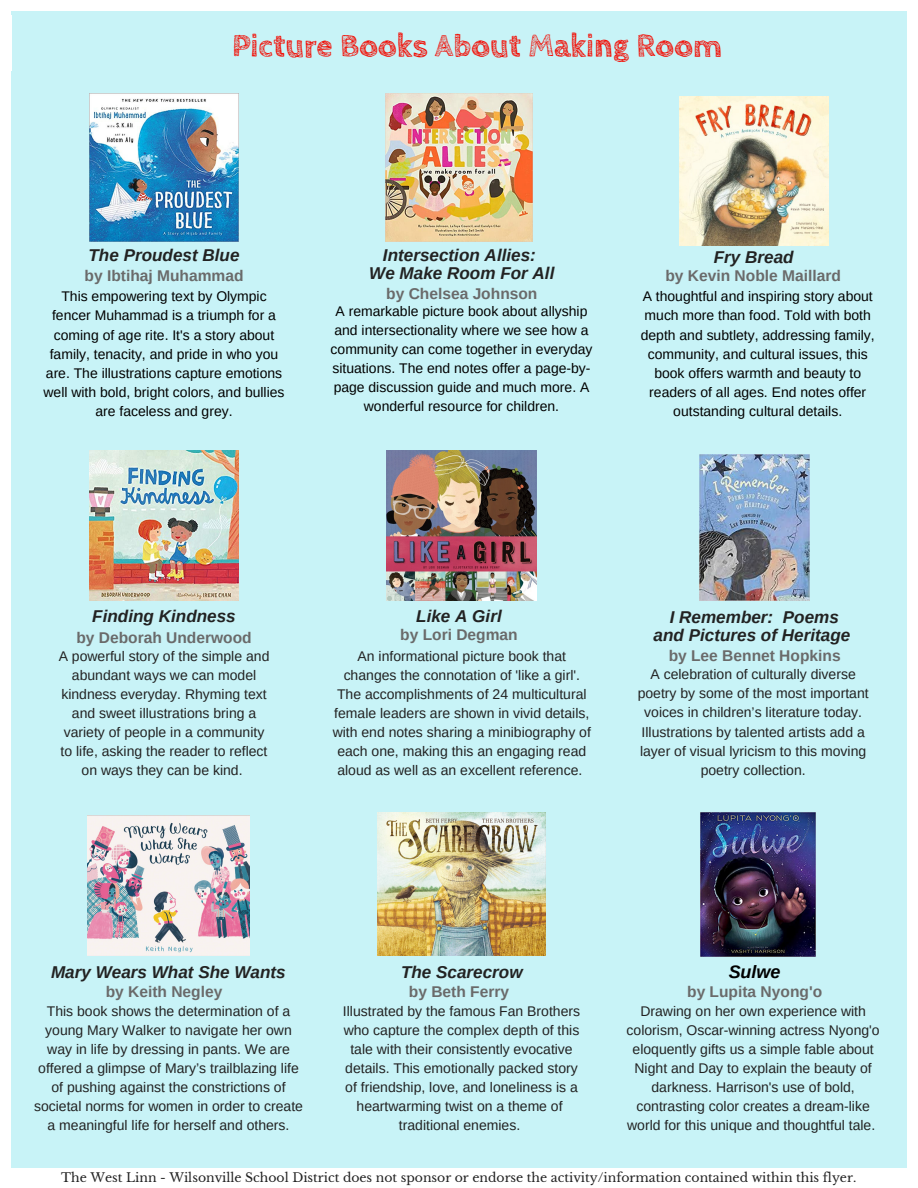
<style>
.page{position:relative;width:918px;height:1188px;background:#fff}
.page>*{position:absolute;margin:0;border:0;box-sizing:border-box;transform-origin:0 0}
.t1{font:700 32.7px "Cabin Sketch";color:#f30900}
.t2{font:italic 700 18px "Arimo";color:#000}
.t3{font:italic 700 17.1px/18px "Arimo";color:#222;text-align:center}
.t4{font:700 15.6px "Arimo";color:#6a6a6a}
.t5{font:13.95px/19.2px "Arimo";color:#222;text-align:center}
.t6{font:13.95px/19.2px "Arimo";color:#000;text-align:center}
.t7{font:12.45px "Libre Baskerville";color:#222}
</style>
<div class="page">
<div style="left:11px;top:11px;width:896px;height:1157px;background:#c8f3f7"></div>
<img style="left:90px;top:93px;width:148px;height:149px">
<img style="left:699px;top:455px;width:110px;height:145px">
<img style="left:387px;top:450px;width:150px;height:150px">
<img style="left:378px;top:813px;width:168px;height:142px">
<img style="left:87px;top:815px;width:162px;height:141px">
<img style="left:701px;top:812px;width:114px;height:144px">
<img style="left:385px;top:94px;width:148px;height:147px">
<img style="left:680px;top:97px;width:148px;height:148px">
<img style="left:89px;top:450px;width:150px;height:150px">
<h1 class="t1" style="left:232px;top:28px;width:492px">Picture Books About Making Room</h1>
<p class="t3" style="left:89px;top:246px;width:153px">The Proudest Blue</p>
<p class="t4" style="left:85px;top:267px;width:161px">by Ibtihaj Muhammad</p>
<p class="t6" style="left:44px;top:287px;width:242px">This empowering text by Olympic fencer Muhammad is a triumph for a coming of age rite. It's a story about family, tenacity, and pride in who you are. The illustrations capture emotions well with bold, bright colors, and bullies are faceless and grey.</p>
<p class="t3" style="left:369px;top:246px;width:187px">Intersection Allies:<br>We Make Room For All</p>
<p class="t4" style="left:386px;top:285px;width:153px">by Chelsea Johnson</p>
<p class="t6" style="left:331px;top:301px;width:263px">A remarkable picture book about allyship and intersectionality where we see how a community can come together in everyday situations. The end notes offer a page-by&shy;page discussion guide and much more. A wonderful resource for children.</p>
<p class="t3" style="left:714px;top:248px;width:81px">Fry Bread</p>
<p class="t4" style="left:665px;top:267px;width:177px">by Kevin Noble Maillard</p>
<p class="t6" style="left:641px;top:287px;width:236px">A thoughtful and inspiring story about much more than food. Told with both depth and subtlety, addressing family, community, and cultural issues, this book offers warmth and beauty to readers of all ages. End notes offer outstanding cultural details.</p>
<p class="t3" style="left:92px;top:607px;width:145px">Finding Kindness</p>
<p class="t3" style="left:416px;top:607px;width:87px">Like A Girl</p>
<p class="t4" style="left:76px;top:629px;width:177px">by Deborah Underwood</p>
<p class="t4" style="left:400px;top:626px;width:119px">by Lori Degman</p>
<p class="t3" style="left:654px;top:608px;width:198px">I Remember: Poems and Pictures of Heritage</p>
<p class="t5" style="left:59px;top:646px;width:212px">A powerful story of the simple and abundant ways we can model kindness everyday. Rhyming text and sweet illustrations bring a variety of people in a community to life, asking the reader to reflect on ways they can be kind.</p>
<p class="t5" style="left:333px;top:646px;width:260px">An informational picture book that changes the connotation of 'like a girl'.<br>The accomplishments of 24 multicultural female leaders are shown in vivid details, with end notes sharing a minibiography of each one, making this an engaging read aloud as well as an excellent reference.</p>
<p class="t4" style="left:669px;top:647px;width:174px">by Lee Bennet Hopkins</p>
<p class="t5" style="left:638px;top:665px;width:232px">A celebration of culturally diverse poetry by some of the most important voices in children’s literature today.<br>Illustrations by talented artists add a layer of visual lyricism to this moving poetry collection.</p>
<p class="t3" style="left:51px;top:963px;width:236px">Mary Wears What She Wants</p>
<p class="t2" style="left:729px;top:961px;width:53px">Sulwe</p>
<p class="t3" style="left:401px;top:963px;width:123px">The Scarecrow</p>
<p class="t4" style="left:106px;top:983px;width:118px">by Keith Negley</p>
<p class="t4" style="left:409px;top:983px;width:102px">by Beth Ferry</p>
<p class="t4" style="left:687px;top:983px;width:137px">by Lupita Nyong'o</p>
<p class="t5" style="left:34px;top:1001px;width:271px">This book shows the determination of a young Mary Walker to navigate her own way in life by dressing in pants. We are offered a glimpse of Mary’s trailblazing life of pushing against the constrictions of societal norms for women in order to create a meaningful life for herself and others.</p>
<p class="t5" style="left:343px;top:1001px;width:239px">Illustrated by the famous Fan Brothers who capture the complex depth of this tale with their consistently evocative details. This emotionally packed story of friendship, love, and loneliness is a heartwarming twist on a theme of traditional enemies.</p>
<p class="t5" style="left:627px;top:1001px;width:255px">Drawing on her own experience with colorism, Oscar-winning actress Nyong'o eloquently gifts us a simple fable about Night and Day to explain the beauty of darkness. Harrison's use of bold, contrasting color creates a dream-like world for this unique and thoughtful tale.</p>
<p class="t7" style="left:61px;top:1170px;width:796px">The West Linn - Wilsonville School District does not sponsor or endorse the activity/information contained within this flyer.</p>
</div>
